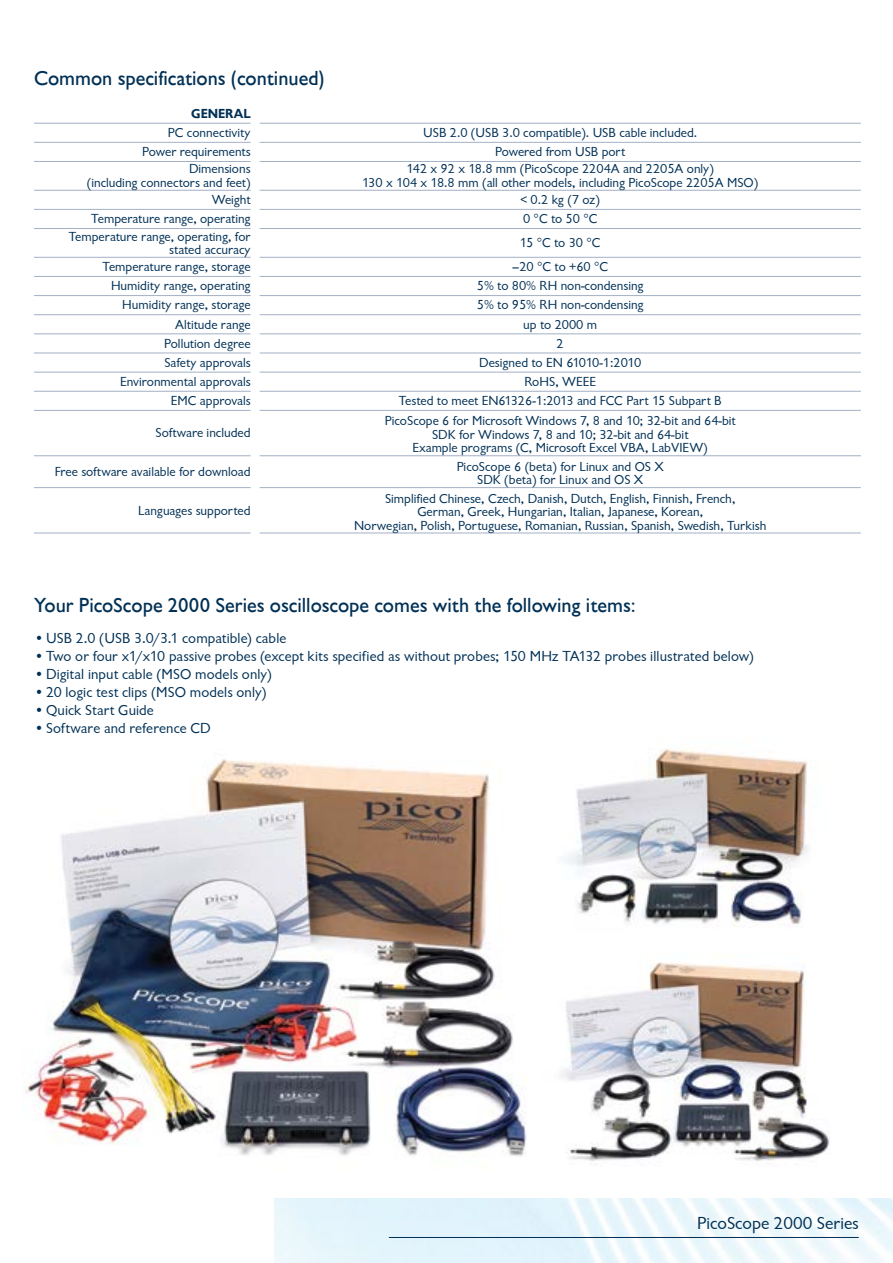
<style>
.page{position:relative;width:893px;height:1263px;background:#fff}
.page>*{position:absolute;margin:0;border:0;box-sizing:border-box;transform-origin:0 0}
.t1{font:500 21px "Chantilly";color:#003055}
.t2{font:18px "Chantilly";color:#003055}
.t3{font:15px "Chantilly";letter-spacing:.01em;color:#003055}
.t4{font:13.5px/13.5px "Chantilly";color:#003055;text-align:center}
.t5{font:700 13.5px "Chantilly";color:#003055}
</style>
<div class="page">
<hr style="left:389px;top:1237px;width:470px;height:1px;background:#003055">
<hr style="left:260px;top:123px;width:601px;height:1px;background:#a3b0c5">
<hr style="left:260px;top:142px;width:601px;height:1px;background:#a3b0c5">
<hr style="left:260px;top:161px;width:601px;height:1px;background:#a3b0c5">
<hr style="left:260px;top:190px;width:601px;height:1px;background:#a3b0c5">
<hr style="left:260px;top:209px;width:601px;height:1px;background:#a3b0c5">
<hr style="left:260px;top:228px;width:601px;height:1px;background:#a3b0c5">
<hr style="left:260px;top:257px;width:601px;height:1px;background:#a3b0c5">
<hr style="left:260px;top:276px;width:601px;height:1px;background:#a3b0c5">
<hr style="left:260px;top:295px;width:601px;height:1px;background:#a3b0c5">
<hr style="left:260px;top:314px;width:601px;height:1px;background:#a3b0c5">
<hr style="left:260px;top:334px;width:601px;height:1px;background:#a3b0c5">
<hr style="left:260px;top:353px;width:601px;height:1px;background:#a3b0c5">
<hr style="left:260px;top:372px;width:601px;height:1px;background:#a3b0c5">
<hr style="left:260px;top:391px;width:601px;height:1px;background:#a3b0c5">
<hr style="left:260px;top:410px;width:601px;height:1px;background:#a3b0c5">
<hr style="left:260px;top:455px;width:601px;height:1px;background:#a3b0c5">
<hr style="left:260px;top:487px;width:601px;height:1px;background:#a3b0c5">
<hr style="left:260px;top:533px;width:601px;height:1px;background:#a3b0c5">
<hr style="left:34px;top:123px;width:217px;height:1px;background:#a3b0c5">
<hr style="left:34px;top:142px;width:217px;height:1px;background:#a3b0c5">
<hr style="left:34px;top:161px;width:217px;height:1px;background:#a3b0c5">
<hr style="left:34px;top:190px;width:217px;height:1px;background:#a3b0c5">
<hr style="left:34px;top:209px;width:217px;height:1px;background:#a3b0c5">
<hr style="left:34px;top:228px;width:217px;height:1px;background:#a3b0c5">
<hr style="left:34px;top:257px;width:217px;height:1px;background:#a3b0c5">
<hr style="left:34px;top:276px;width:217px;height:1px;background:#a3b0c5">
<hr style="left:34px;top:295px;width:217px;height:1px;background:#a3b0c5">
<hr style="left:34px;top:314px;width:217px;height:1px;background:#a3b0c5">
<hr style="left:34px;top:334px;width:217px;height:1px;background:#a3b0c5">
<hr style="left:34px;top:353px;width:217px;height:1px;background:#a3b0c5">
<hr style="left:34px;top:372px;width:217px;height:1px;background:#a3b0c5">
<hr style="left:34px;top:391px;width:217px;height:1px;background:#a3b0c5">
<hr style="left:34px;top:410px;width:217px;height:1px;background:#a3b0c5">
<hr style="left:34px;top:455px;width:217px;height:1px;background:#a3b0c5">
<hr style="left:34px;top:487px;width:217px;height:1px;background:#a3b0c5">
<hr style="left:34px;top:533px;width:217px;height:1px;background:#a3b0c5">
<img style="left:565px;top:748px;width:243px;height:180px">
<img style="left:561px;top:962px;width:269px;height:203px">
<img style="left:25px;top:759px;width:502px;height:397px">
<h1 class="t1" style="left:34px;top:67px;width:292px">Common specifications (continued)</h1>
<p class="t5" style="left:191px;top:106px;width:61px">GENERAL</p>
<p class="t4" style="left:168px;top:126px;width:84px">PC connectivity</p>
<p class="t4" style="left:423px;top:126px;width:276px">USB 2.0 (USB 3.0 compatible). USB cable included.</p>
<p class="t4" style="left:142px;top:145px;width:110px">Power requirements</p>
<p class="t4" style="left:495px;top:145px;width:132px">Powered from USB port</p>
<p class="t4" style="left:87px;top:162px;width:165px;text-align:right">Dimensions<br>(including connectors and feet)</p>
<p class="t4" style="left:362px;top:162px;width:398px">142 x 92 x 18.8 mm (PicoScope 2204A and 2205A only)<br>130 x 104 x 18.8 mm (all other models, including PicoScope 2205A MSO)</p>
<p class="t4" style="left:212px;top:193px;width:40px">Weight</p>
<p class="t4" style="left:520px;top:193px;width:81px">&lt; 0.2 kg (7 oz)</p>
<p class="t4" style="left:91px;top:212px;width:161px">Temperature range, operating</p>
<p class="t4" style="left:523px;top:212px;width:76px">0 °C to 50 °C</p>
<p class="t4" style="left:69px;top:230px;width:183px;text-align:right">Temperature range, operating, for stated accuracy</p>
<p class="t4" style="left:520px;top:236px;width:82px">15 °C to 30 °C</p>
<p class="t4" style="left:103px;top:260px;width:150px">Temperature range, storage</p>
<p class="t4" style="left:512px;top:260px;width:97px">–20 °C to +60 °C</p>
<p class="t4" style="left:111px;top:279px;width:141px">Humidity range, operating</p>
<p class="t4" style="left:477px;top:279px;width:168px">5% to 80% RH non-condensing</p>
<p class="t4" style="left:122px;top:298px;width:130px">Humidity range, storage</p>
<p class="t4" style="left:477px;top:298px;width:168px">5% to 95% RH non-condensing</p>
<p class="t4" style="left:175px;top:318px;width:77px">Altitude range</p>
<p class="t4" style="left:523px;top:318px;width:75px">up to 2000 m</p>
<p class="t4" style="left:164px;top:337px;width:88px">Pollution degree</p>
<p class="t4" style="left:557px;top:337px;width:9px">2</p>
<p class="t4" style="left:164px;top:356px;width:88px">Safety approvals</p>
<p class="t4" style="left:479px;top:356px;width:163px">Designed to EN 61010-1:2010</p>
<p class="t4" style="left:120px;top:375px;width:132px">Environmental approvals</p>
<p class="t4" style="left:524px;top:375px;width:73px">RoHS, WEEE</p>
<p class="t4" style="left:171px;top:394px;width:81px">EMC approvals</p>
<p class="t4" style="left:399px;top:394px;width:324px">Tested to meet EN61326-1:2013 and FCC Part 15 Subpart B</p>
<p class="t4" style="left:155px;top:426px;width:97px">Software included</p>
<p class="t4" style="left:385px;top:414px;width:352px">PicoScope 6 for Microsoft Windows 7, 8 and 10; 32-bit and 64-bit<br>SDK for Windows 7, 8 and 10; 32-bit and 64-bit<br>Example programs (C, Microsoft Excel VBA, LabVIEW)</p>
<p class="t4" style="left:55px;top:465px;width:197px">Free software available for download</p>
<p class="t4" style="left:457px;top:460px;width:209px">PicoScope 6 (beta) for Linux and OS X<br>SDK (beta) for Linux and OS X</p>
<p class="t4" style="left:138px;top:504px;width:114px">Languages supported</p>
<p class="t4" style="left:354px;top:492px;width:414px">Simplified Chinese, Czech, Danish, Dutch, English, Finnish, French,<br>German, Greek, Hungarian, Italian, Japanese, Korean,<br>Norwegian, Polish, Portuguese, Romanian, Russian, Spanish, Swedish, Turkish</p>
<h1 class="t1" style="left:34px;top:594px;width:603px">Your PicoScope 2000 Series oscilloscope comes with the following items:</h1>
<p class="t3" style="left:34px;top:629px;width:254px">•USB 2.0 (USB 3.0/3.1 compatible) cable</p>
<p class="t3" style="left:34px;top:647px;width:721px">•Two or four x1/x10 passive probes (except kits specified as without probes; 150 MHz TA132 probes illustrated below)</p>
<p class="t3" style="left:34px;top:665px;width:239px">•Digital input cable (MSO models only)</p>
<p class="t3" style="left:34px;top:683px;width:234px">•20 logic test clips (MSO models only)</p>
<p class="t3" style="left:34px;top:701px;width:121px">•Quick Start Guide</p>
<p class="t3" style="left:34px;top:719px;width:178px">•Software and reference CD</p>
<h2 class="t2" style="left:697px;top:1213px;width:163px">PicoScope 2000 Series</h2>
</div>
